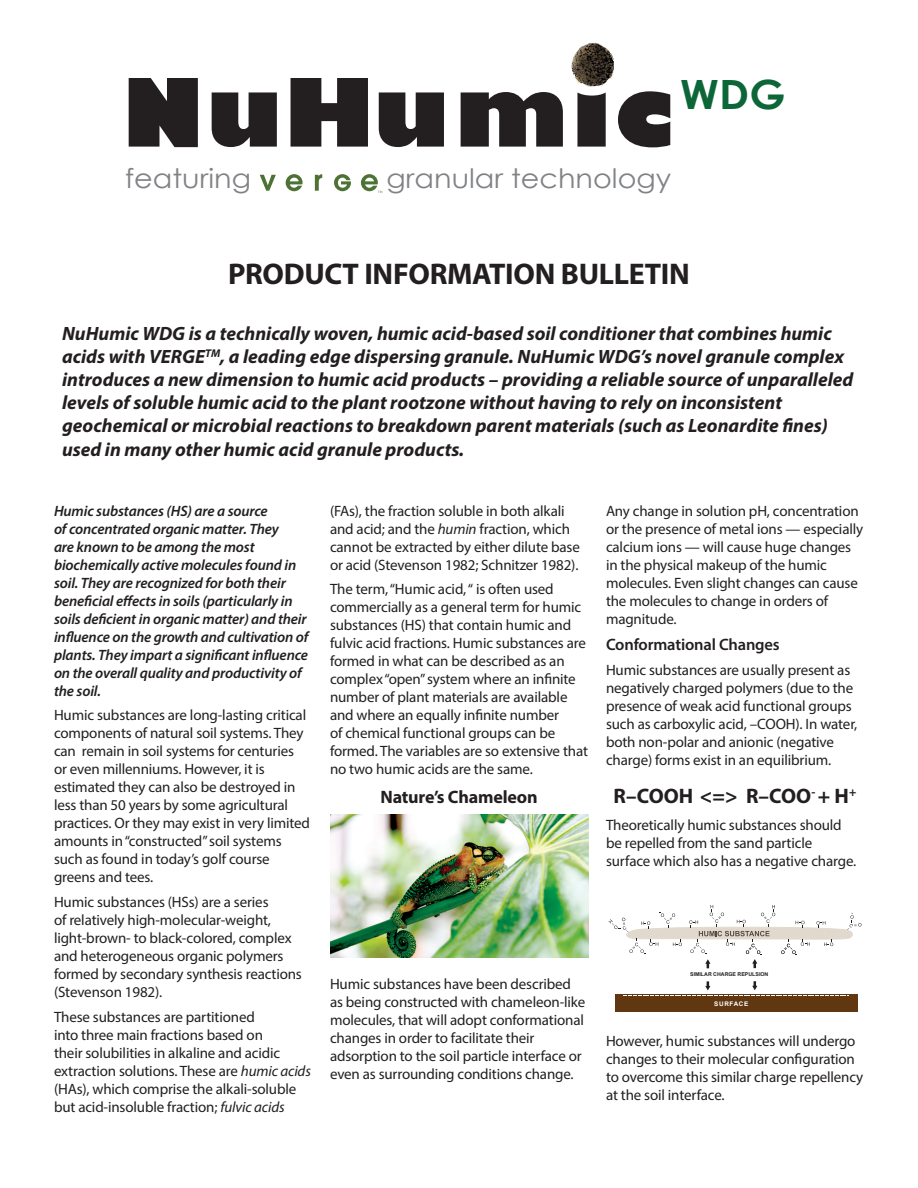
<style>
.page{position:relative;width:918px;height:1188px;background:#fff}
.page>*{position:absolute;margin:0;border:0;box-sizing:border-box;transform-origin:0 0}
.t1{font:700 40.35px "Century Gothic";color:#0c6638;scale:1.07 1}
.t2{font:700 30px "Myriad Pro";letter-spacing:-.01em;color:#231f20}
.t3{font:26.85px "Century Gothic";color:#808285;scale:1.07 1}
.Paragraph_Style_2{font:700 21px "Myriad Pro";color:#231f20}
.Paragraph_Style_2-2{font:italic 700 19.35px/23.1px "Myriad Pro";color:#231f20}
.t4{font:700 18px "Myriad Pro";letter-spacing:-.01em;color:#231f20}
.t5{font:600 16.5px "Myriad Pro";letter-spacing:-.01em;color:#231f20}
.t6{font:15px/18px "Myriad Pro";letter-spacing:-.01em;color:#231f20}
.t7{font:italic 600 15px/18px "Myriad Pro";letter-spacing:-.01em;color:#231f20}
.t8{font:700 6.3px "Arial";letter-spacing:.1em;color:#fff}
.t9{font:700 5.25px "Arial";color:#231f20}
.s1{font-style:italic}
</style>
<div class="page">
<img style="left:330px;top:815px;width:258px;height:142px">
<div style="left:615px;top:994px;width:243px;height:18px;background:#603711"></div>
<svg style="left:705px;top:981px;width:5px;height:9px"></svg>
<svg style="left:609px;top:905px;width:253px;height:63px"></svg>
<svg style="left:752px;top:981px;width:5px;height:9px"></svg>
<img style="left:571px;top:43px;width:43px;height:44px">
<svg style="left:129px;top:78px;width:69px;height:69px;background:#343031"></svg>
<svg style="left:212px;top:92px;width:65px;height:55px;background:#434041"></svg>
<svg style="left:291px;top:78px;width:77px;height:69px;background:#454142"></svg>
<svg style="left:379px;top:92px;width:65px;height:55px;background:#434040"></svg>
<svg style="left:461px;top:92px;width:102px;height:55px"></svg>
<svg style="left:577px;top:92px;width:29px;height:55px;background:#343031"></svg>
<svg style="left:618px;top:91px;width:52px;height:56px"></svg>
<svg style="left:334px;top:174px;width:17px;height:17px"></svg>
<svg style="left:260px;top:175px;width:16px;height:16px"></svg>
<svg style="left:286px;top:174px;width:17px;height:17px"></svg>
<svg style="left:315px;top:174px;width:7px;height:17px"></svg>
<svg style="left:361px;top:174px;width:21px;height:19px"></svg>
<p class="t1" style="left:680px;top:63px;width:100px">WDG</p>
<p class="t3" style="left:125px;top:160px;width:119px">featuring</p>
<p class="t3" style="left:387px;top:160px;width:268px">granular technology</p>
<p class="t2" style="left:228px;top:254px;width:463px">PRODUCT INFORMATION BULLETIN</p>
<p class="Paragraph_Style_2-2" style="left:62px;top:321px;width:793px">NuHumic WDG is a technically woven, humic acid-based soil conditioner that combines humic acids with VERGE<sup>TM</sup>, a leading edge dispersing granule. NuHumic WDG’s novel granule complex introduces a new dimension to humic acid products – providing a reliable source of unparalleled levels of soluble humic acid to the plant rootzone without having to rely on inconsistent geochemical or microbial reactions to breakdown parent materials (such as Leonardite fines) used in many other humic acid granule products.</p>
<p class="t7" style="left:54px;top:501px;width:256px">Humic substances (HS) are a source<br>of concentrated organic matter. They<br>are known to be among the most biochemically active molecules found in soil. They are recognized for both their beneficial effects in soils (particularly in soils deficient in organic matter) and their influence on the growth and cultivation of plants. They impart a significant influence on the overall quality and productivity of the soil.</p>
<p class="t6" style="left:54px;top:706px;width:258px">Humic substances are long-lasting critical components of natural soil systems. They can remain in soil systems for centuries or even millenniums. However, it is estimated they can also be destroyed in less than 50 years by some agricultural practices. Or they may exist in very limited amounts in “constructed” soil systems such as found in today’s golf course greens and tees.</p>
<p class="t6" style="left:54px;top:893px;width:249px">Humic substances (HSs) are a series<br>of relatively high-molecular-weight, light-brown- to black-colored, complex and heterogeneous organic polymers formed by secondary synthesis reactions (Stevenson 1982).</p>
<p class="t6" style="left:54px;top:1008px;width:258px">These substances are partitioned<br>into three main fractions based on<br>their solubilities in alkaline and acidic extraction solutions. These are <span class="s1">humic acids </span>(HAs), which comprise the alkali-soluble but acid-insoluble fraction; <span class="s1">fulvic acids</span></p>
<p class="t6" style="left:330px;top:501px;width:251px">(FAs), the fraction soluble in both alkali and acid; and the <span class="s1">humin</span> fraction, which cannot be extracted by either dilute base or acid (Stevenson 1982; Schnitzer 1982).</p>
<p class="t6" style="left:330px;top:580px;width:259px">The term, “Humic acid, “ is often used commercially as a general term for humic substances (HS) that contain humic and fulvic acid fractions. Humic substances are formed in what can be described as an complex “open” system where an infinite number of plant materials are available and where an equally infinite number<br>of chemical functional groups can be formed. The variables are so extensive that no two humic acids are the same.</p>
<p class="t4" style="left:380px;top:785px;width:159px">Nature’s Chameleon</p>
<p class="t6" style="left:606px;top:501px;width:259px">Any change in solution pH, concentration or the presence of metal ions — especially calcium ions — will cause huge changes in the physical makeup of the humic molecules. Even slight changes can cause the molecules to change in orders of magnitude.</p>
<p class="t5" style="left:606px;top:634px;width:175px">Conformational Changes</p>
<p class="t6" style="left:606px;top:661px;width:253px">Humic substances are usually present as negatively charged polymers (due to the presence of weak acid functional groups such as carboxylic acid, –COOH). In water, both non-polar and anionic (negative charge) forms exist in an equilibrium.</p>
<p class="Paragraph_Style_2" style="left:614px;top:782px;width:244px">R–COOH &lt;=&gt; R–COO<sup>-</sup> + H<sup>+</sup></p>
<p class="t6" style="left:606px;top:816px;width:252px">Theoretically humic substances should be repelled from the sand particle surface which also has a negative charge.</p>
<p class="t6" style="left:330px;top:975px;width:257px">Humic substances have been described as being constructed with chameleon-like molecules, that will adopt conformational changes in order to facilitate their adsorption to the soil particle interface or even as surrounding conditions change.</p>
<p class="t9" style="left:690px;top:971px;width:80px">SIMILAR CHARGE REPULSION</p>
<p class="t8" style="left:714px;top:1000px;width:36px">SURFACE</p>
<p class="t6" style="left:606px;top:1032px;width:259px">However, humic substances will undergo changes to their molecular configuration to overcome this similar charge repellency at the soil interface.</p>
</div>
